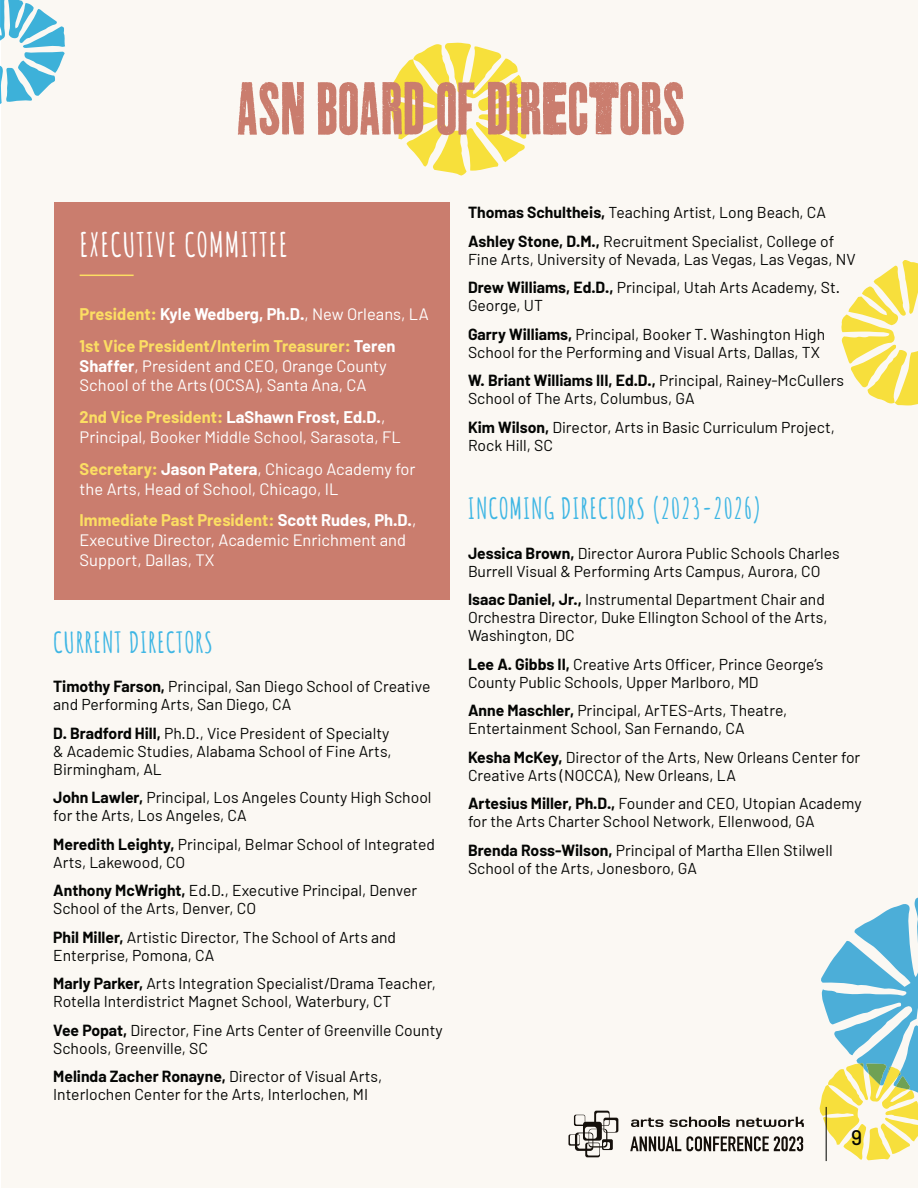
<style>
.page{position:relative;width:918px;height:1188px;background:#fff}
.page>*{position:absolute;margin:0;border:0;box-sizing:border-box;transform-origin:0 0}
.t1{font:78px "Thunderhouse Pro";color:#ca7d6e}
.t2{font:700 33px "Amatic SC";letter-spacing:.025em;color:#fff}
.t3{font:700 28.5px "Amatic SC";letter-spacing:.025em;color:#3eb6e4}
.t4{font:500 21px "Barlow";color:#040503}
.t5{font:16.5px/19.8px "Barlow";color:#fff}
.t6{font:700 16.5px/31.8px "Barlow";color:#fcde63}
.t7{font:15.75px/18px "Barlow";color:#040503}
.s1{color:#fff}
.s2{font-weight:400;color:#fff}
.s3{font-weight:700}
.s4{font-weight:700;color:#fcde63}
</style>
<div class="page">
<div style="left:1px;top:0;width:917px;height:1188px;background:#fbf8f3"></div>
<svg style="left:819px;top:897px;width:99px;height:263px"></svg>
<hr style="left:826px;top:1107px;width:1px;height:54px;background:#040503">
<svg style="left:631px;top:1118px;width:32px;height:9px"></svg>
<svg style="left:670px;top:1117px;width:60px;height:10px"></svg>
<svg style="left:736px;top:1117px;width:68px;height:10px"></svg>
<svg style="left:569px;top:1111px;width:49px;height:46px"></svg>
<svg style="left:630px;top:1136px;width:173px;height:15px"></svg>
<svg style="left:841px;top:260px;width:77px;height:145px"></svg>
<svg style="left:0;top:0;width:65px;height:104px"></svg>
<div style="left:54px;top:202px;width:396px;height:398px;background:#ca7d6e"></div>
<hr style="left:80px;top:275px;width:54px;height:1px;background:#fcde63">
<svg style="left:390px;top:42px;width:138px;height:134px"></svg>
<h1 class="t1" style="left:237px;top:64px;width:450px">ASN BOARD OF DIRECTORS</h1>
<h2 class="t2" style="left:80px;top:220px;width:210px">EXECUTIVE COMMITTEE</h2>
<p class="t6" style="left:80px;top:298px;width:351px">President: <span class="s1">Kyle Wedberg, Ph.D.</span><span class="s2">, New Orleans, LA<br></span>1st Vice President/Interim Treasurer: <span class="s1">Teren</span></p>
<p class="t5" style="left:80px;top:355px;width:309px"><span class="s3">Shaffer</span>, President and CEO, Orange County<br>School of the Arts (OCSA), Santa Ana, CA</p>
<p class="t5" style="left:80px;top:407px;width:323px"><span class="s4">2nd Vice President:</span> <span class="s3">LaShawn Frost, Ed.D.</span>,<br>Principal, Booker Middle School, Sarasota, FL</p>
<p class="t5" style="left:80px;top:459px;width:337px"><span class="s4">Secretary:</span> <span class="s3">Jason Patera</span>, Chicago Academy for the Arts, Head of School, Chicago, IL</p>
<p class="t5" style="left:80px;top:510px;width:338px"><span class="s4">Immediate Past President:</span> <span class="s3">Scott Rudes, Ph.D.</span>,<br>Executive Director, Academic Enrichment and<br>Support, Dallas, TX</p>
<h3 class="t3" style="left:53px;top:620px;width:161px">CURRENT DIRECTORS</h3>
<p class="t7" style="left:53px;top:677px;width:379px"><span class="s3">Timothy Farson,</span> Principal, San Diego School of Creative and Performing Arts, San Diego, CA</p>
<p class="t7" style="left:53px;top:724px;width:340px"><span class="s3">D. Bradford Hill,</span> Ph.D., Vice President of Specialty &amp; Academic Studies, Alabama School of Fine Arts,<br>Birmingham, AL</p>
<p class="t7" style="left:53px;top:788px;width:380px"><span class="s3">John Lawler,</span> Principal, Los Angeles County High School for the Arts, Los Angeles, CA</p>
<p class="t7" style="left:53px;top:835px;width:383px"><span class="s3">Meredith Leighty,</span> Principal, Belmar School of Integrated<br>Arts, Lakewood, CO</p>
<p class="t7" style="left:53px;top:881px;width:366px"><span class="s3">Anthony McWright,</span> Ed.D., Executive Principal, Denver<br>School of the Arts, Denver, CO</p>
<p class="t7" style="left:53px;top:928px;width:344px"><span class="s3">Phil Miller,</span> Artistic Director, The School of Arts and<br>Enterprise, Pomona, CA</p>
<p class="t7" style="left:53px;top:974px;width:384px"><span class="s3">Marly Parker,</span> Arts Integration Specialist/Drama Teacher,<br>Rotella Interdistrict Magnet School, Waterbury, CT</p>
<p class="t7" style="left:53px;top:1021px;width:391px"><span class="s3">Vee Popat,</span> Director, Fine Arts Center of Greenville County<br>Schools, Greenville, SC</p>
<p class="t7" style="left:53px;top:1067px;width:330px"><span class="s3">Melinda Zacher Ronayne,</span> Director of Visual Arts,<br>Interlochen Center for the Arts, Interlochen, MI</p>
<p class="t7" style="left:468px;top:198px;width:368px;line-height:28.5px"><span class="s3">Thomas Schultheis,</span> Teaching Artist, Long Beach, CA<br><span class="s3">Ashley Stone, D.M.,</span> Recruitment Specialist, College of</p>
<p class="t7" style="left:468px;top:245px;width:389px;line-height:28.5px">Fine Arts, University of Nevada, Las Vegas, Las Vegas, NV<br><span class="s3">Drew Williams, Ed.D.,</span> Principal, Utah Arts Academy, St.</p>
<p class="t7" style="left:468px;top:291px;width:359px;line-height:28.5px">George, UT<br><span class="s3">Garry Williams,</span> Principal, Booker T. Washington High</p>
<p class="t7" style="left:468px;top:338px;width:378px;line-height:28.5px">School for the Performing and Visual Arts, Dallas, TX<br><span class="s3">W. Briant Williams III, Ed.D.,</span> Principal, Rainey-McCullers</p>
<p class="t7" style="left:468px;top:384px;width:368px;line-height:28.5px">School of The Arts, Columbus, GA<br><span class="s3">Kim Wilson,</span> Director, Arts in Basic Curriculum Project,</p>
<p class="t7" style="left:468px;top:436px;width:86px">Rock Hill, SC</p>
<h3 class="t3" style="left:468px;top:487px;width:295px">INCOMING DIRECTORS (2023-2026)</h3>
<p class="t7" style="left:468px;top:544px;width:373px"><span class="s3">Jessica Brown,</span> Director Aurora Public Schools Charles<br>Burrell Visual &amp; Performing Arts Campus, Aurora, CO</p>
<p class="t7" style="left:468px;top:590px;width:361px"><span class="s3">Isaac Daniel, Jr.,</span> Instrumental Department Chair and<br>Orchestra Director, Duke Ellington School of the Arts,<br>Washington, DC</p>
<p class="t7" style="left:468px;top:655px;width:357px"><span class="s3">Lee A. Gibbs II,</span> Creative Arts Officer, Prince George’s<br>County Public Schools, Upper Marlboro, MD</p>
<p class="t7" style="left:468px;top:701px;width:321px"><span class="s3">Anne Maschler,</span> Principal, ArTES-Arts, Theatre,<br>Entertainment School, San Fernando, CA</p>
<p class="t7" style="left:468px;top:748px;width:394px"><span class="s3">Kesha McKey,</span> Director of the Arts, New Orleans Center for<br>Creative Arts (NOCCA), New Orleans, LA</p>
<p class="t7" style="left:468px;top:794px;width:395px"><span class="s3">Artesius Miller, Ph.D.,</span> Founder and CEO, Utopian Academy for the Arts Charter School Network, Ellenwood, GA</p>
<p class="t7" style="left:468px;top:841px;width:366px"><span class="s3">Brenda Ross-Wilson,</span> Principal of Martha Ellen Stilwell<br>School of the Arts, Jonesboro, GA</p>
<h3 class="t4" style="left:851px;top:1124px;width:13px">9</h3>
</div>
